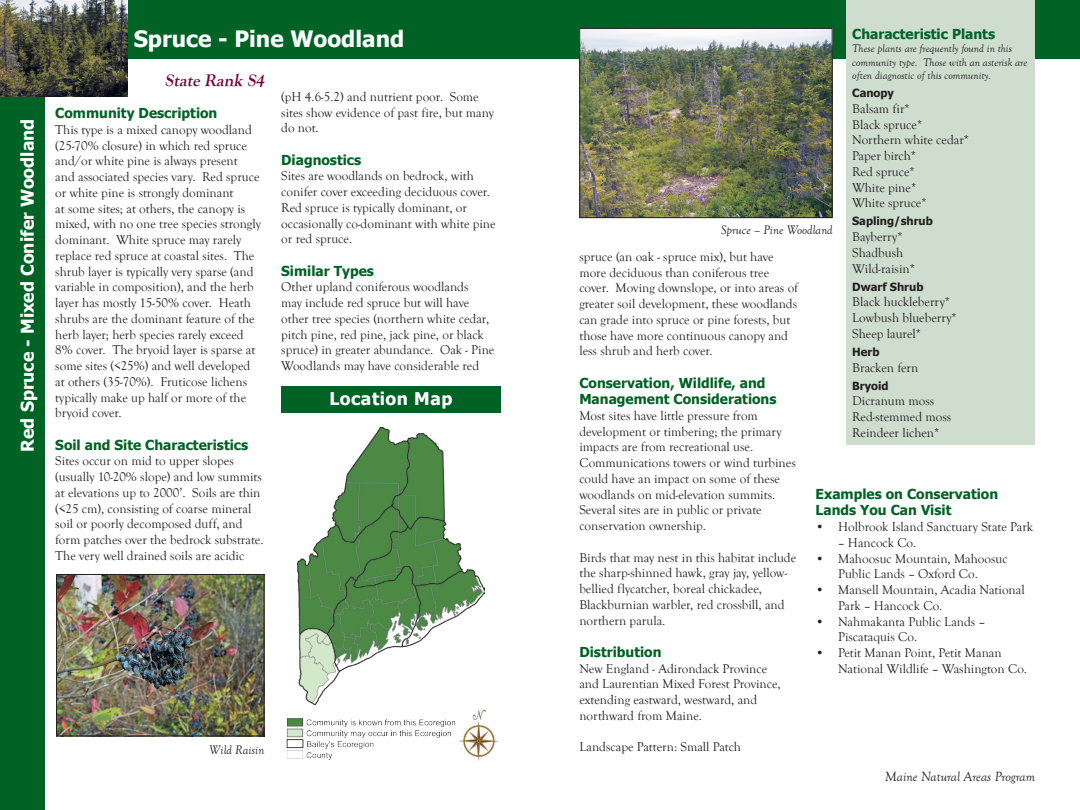
<style>
.page{position:relative;width:1080px;height:810px;background:#fff}
.page>*{position:absolute;margin:0;border:0;box-sizing:border-box;transform-origin:0 0}
.Maine_Header{font:700 22.5px "Tahoma";color:#fff}
.Scientific_Name{font:700 17.5px "Tahoma";color:#fff}
.Scientific_Name-2{font:700 17.5px "Tahoma";letter-spacing:.03em;color:#fff}
.State_Rank{font:italic 700 17.5px "Goudy Old Style T";color:#7a003b}
.Small_Header_--_Gree{font:700 13.75px/16.5px "Tahoma";color:#006224}
.t1{font:italic 13.75px "Goudy Old Style T";color:#231f20}
.Body_Text{font:13.12px/15.8px "Goudy Old Style T";color:#231f20}
.Body_Text-2{font:italic 12.75px "Goudy Old Style T";color:#231f20}
.CP_small_italic{font:italic 11.25px/13.5px "Goudy Old Style T";color:#231f20}
.Plant_Animals_Header{font:700 11.25px "Tahoma";color:#231f20}
</style>
<div class="page">
<img style="left:286px;top:710px;width:213px;height:51px">
<div style="left:0;top:0;width:540px;height:58px;background:#006224"></div>
<div style="left:0;top:0;width:45px;height:810px;background:#006224"></div>
<div style="left:281px;top:386px;width:220px;height:26px;background:#006224"></div>
<div style="left:540px;top:0;width:540px;height:58px;background:#006224"></div>
<img style="left:298px;top:428px;width:186px;height:277px">
<img style="left:0;top:0;width:128px;height:96px">
<img style="left:58px;top:576px;width:204px;height:158px">
<div style="left:56px;top:574px;width:208px;height:162px;border:1px solid #231f20"></div>
<div style="left:847px;top:0;width:188px;height:444px;background:#ceddce"></div>
<img style="left:581px;top:30px;width:249px;height:186px">
<div style="left:579px;top:28px;width:253px;height:190px;border:1px solid #231f20"></div>
<p class="Scientific_Name" style="left:15px;top:452px;width:334px;rotate:-90deg">Red Spruce - Mixed Conifer Woodland</p>
<p class="Maine_Header" style="left:134px;top:23px;width:272px">Spruce - Pine Woodland</p>
<p class="State_Rank" style="left:165px;top:70px;width:104px">State Rank S4</p>
<p class="Small_Header_--_Gree" style="left:55px;top:104px;width:164px">Community Description</p>
<p class="Body_Text" style="left:55px;top:122px;width:207px">This type is a mixed canopy woodland (25-70% closure) in which red spruce and/or white pine is always present<br>and associated species vary. Red spruce or white pine is strongly dominant<br>at some sites; at others, the canopy is mixed, with no one tree species strongly dominant. White spruce may rarely replace red spruce at coastal sites. The shrub layer is typically very sparse (and variable in composition), and the herb layer has mostly 15-50% cover. Heath shrubs are the dominant feature of the herb layer; herb species rarely exceed 8% cover. The bryoid layer is sparse at some sites (&lt;25%) and well developed at others (35-70%). Fruticose lichens typically make up half or more of the bryoid cover.</p>
<p class="Small_Header_--_Gree" style="left:55px;top:436px;width:194px">Soil and Site Characteristics</p>
<p class="Body_Text" style="left:55px;top:454px;width:210px">Sites occur on mid to upper slopes (usually 10-20% slope) and low summits at elevations up to 2000’. Soils are thin (&lt;25 cm), consisting of coarse mineral soil or poorly decomposed duff, and form patches over the bedrock substrate.<br>The very well drained soils are acidic</p>
<p class="Body_Text" style="left:281px;top:89px;width:214px">(pH 4.6-5.2) and nutrient poor. Some sites show evidence of past fire, but many do not.</p>
<p class="Small_Header_--_Gree" style="left:281px;top:150px;width:82px">Diagnostics</p>
<p class="Body_Text" style="left:281px;top:168px;width:216px">Sites are woodlands on bedrock, with conifer cover exceeding deciduous cover.<br>Red spruce is typically dominant, or occasionally co-dominant with white pine or red spruce.</p>
<p class="Small_Header_--_Gree" style="left:281px;top:261px;width:94px">Similar Types</p>
<p class="Body_Text" style="left:281px;top:279px;width:215px">Other upland coniferous woodlands<br>may include red spruce but will have other tree species (northern white cedar, pitch pine, red pine, jack pine, or black spruce) in greater abundance. Oak - Pine Woodlands may have considerable red</p>
<p class="Scientific_Name-2" style="left:329px;top:386px;width:125px">Location Map</p>
<p class="Body_Text-2" style="left:209px;top:743px;width:57px">Wild Raisin</p>
<p class="Small_Header_--_Gree" style="left:852px;top:24px;width:144px">Characteristic Plants</p>
<p class="CP_small_italic" style="left:852px;top:42px;width:177px">These plants are frequently found in this community type. Those with an asterisk are often diagnostic of this community.</p>
<p class="Plant_Animals_Header" style="left:852px;top:85px;width:43px">Canopy</p>
<p class="Body_Text" style="left:852px;top:101px;width:59px">Balsam fir*</p>
<p class="Body_Text" style="left:852px;top:117px;width:72px">Black spruce*</p>
<p class="Body_Text" style="left:852px;top:133px;width:118px">Northern white cedar*</p>
<p class="Body_Text" style="left:852px;top:148px;width:65px">Paper birch*</p>
<p class="Body_Text" style="left:852px;top:164px;width:64px">Red spruce*</p>
<p class="Body_Text" style="left:852px;top:180px;width:65px">White pine*</p>
<p class="Body_Text" style="left:852px;top:196px;width:76px">White spruce*</p>
<p class="Plant_Animals_Header" style="left:852px;top:213px;width:82px">Sapling/shrub</p>
<p class="Body_Text" style="left:852px;top:229px;width:52px">Bayberry*</p>
<p class="Body_Text" style="left:852px;top:245px;width:53px">Shadbush</p>
<p class="Body_Text" style="left:852px;top:261px;width:64px">Wild-raisin*</p>
<p class="Plant_Animals_Header" style="left:852px;top:279px;width:73px">Dwarf Shrub</p>
<p class="Body_Text" style="left:852px;top:295px;width:99px">Black huckleberry*</p>
<p class="Body_Text" style="left:852px;top:310px;width:106px">Lowbush blueberry*</p>
<p class="Body_Text" style="left:852px;top:326px;width:70px">Sheep laurel*</p>
<p class="Plant_Animals_Header" style="left:852px;top:344px;width:29px">Herb</p>
<p class="Body_Text" style="left:852px;top:360px;width:68px">Bracken fern</p>
<p class="Plant_Animals_Header" style="left:852px;top:378px;width:38px">Bryoid</p>
<p class="Body_Text" style="left:852px;top:394px;width:84px">Dicranum moss</p>
<p class="Body_Text" style="left:852px;top:409px;width:101px">Red-stemmed moss</p>
<p class="Body_Text" style="left:852px;top:425px;width:89px">Reindeer lichen*</p>
<p class="Body_Text-2" style="left:721px;top:223px;width:113px">Spruce – Pine Woodland</p>
<p class="Body_Text" style="left:579px;top:249px;width:220px">spruce (an oak - spruce mix), but have more deciduous than coniferous tree cover. Moving downslope, or into areas of greater soil development, these woodlands can grade into spruce or pine forests, but those have more continuous canopy and less shrub and herb cover.</p>
<p class="Small_Header_--_Gree" style="left:579px;top:373px;width:199px">Conservation, Wildlife, and<br>Management Considerations</p>
<p class="Body_Text" style="left:579px;top:408px;width:218px">Most sites have little pressure from development or timbering; the primary impacts are from recreational use.<br>Communications towers or wind turbines could have an impact on some of these woodlands on mid-elevation summits.<br>Several sites are in public or private conservation ownership.</p>
<p class="Body_Text" style="left:579px;top:550px;width:218px">Birds that may nest in this habitat include the sharp-shinned hawk, gray jay, yellow&shy;bellied flycatcher, boreal chickadee, Blackburnian warbler, red crossbill, and northern parula.</p>
<p class="Small_Header_--_Gree" style="left:579px;top:643px;width:84px">Distribution</p>
<p class="Body_Text" style="left:579px;top:661px;width:203px">New England - Adirondack Province and Laurentian Mixed Forest Province, extending eastward, westward, and northward from Maine.</p>
<p class="Body_Text" style="left:579px;top:739px;width:163px">Landscape Pattern: Small Patch</p>
<p class="Small_Header_--_Gree" style="left:816px;top:485px;width:184px">Examples on Conservation<br>Lands You Can Visit</p>
<p class="Body_Text" style="left:838px;top:519px;width:196px">Holbrook Island Sanctuary State Park</p>
<p class="Body_Text" style="left:838px;top:535px;width:80px">– Hancock Co.</p>
<p class="Body_Text" style="left:838px;top:551px;width:171px">Mahoosuc Mountain, Mahoosuc<br>Public Lands – Oxford Co.</p>
<p class="Body_Text" style="left:838px;top:582px;width:188px">Mansell Mountain, Acadia National<br>Park – Hancock Co.</p>
<p class="Body_Text" style="left:838px;top:614px;width:149px">Nahmakanta Public Lands –<br>Piscataquis Co.</p>
<p class="Body_Text" style="left:838px;top:645px;width:191px">Petit Manan Point, Petit Manan<br>National Wildlife – Washington Co.</p>
<p class="Body_Text" style="left:816px;top:519px;width:10px">•</p>
<p class="Body_Text" style="left:816px;top:551px;width:10px">•</p>
<p class="Body_Text" style="left:816px;top:582px;width:10px">•</p>
<p class="Body_Text" style="left:816px;top:614px;width:10px">•</p>
<p class="Body_Text" style="left:816px;top:645px;width:10px">•</p>
<p class="t1" style="left:885px;top:769px;width:151px">Maine Natural Areas Program</p>
</div>
